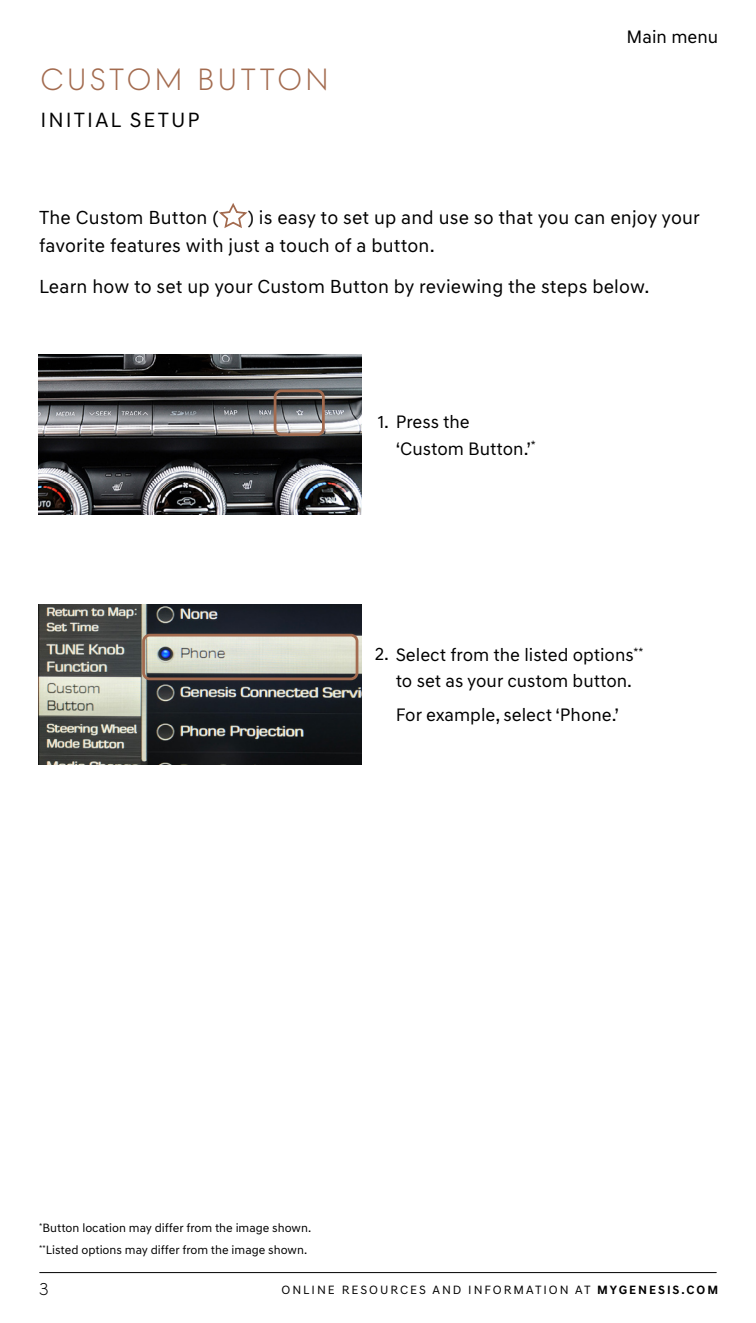
<style>
.page{position:relative;width:756px;height:1323px;background:#fff}
.page>*{position:absolute;margin:0;border:0;box-sizing:border-box;transform-origin:0 0}
.t1{font:300 31.5px "Genesis Sans Head";letter-spacing:.1em;color:#a36b4f}
.t2{font:21px "Hyundai Sans Text";letter-spacing:.1em;color:#000}
.t3{font:19.25px/28px "Hyundai Sans Text";letter-spacing:.01em;color:#000}
.t4{font:18.38px/34.1px "Genesis Sans Text";color:#000}
.t5{font:300 17.5px "Genesis Sans Head";color:#000}
.t6{font:12.25px/22.6px "Genesis Sans Text";color:#000}
.t7{font:12.25px "Genesis Sans Text";letter-spacing:.16em;color:#000}
.s1{font-weight:700}
</style>
<div class="page">
<hr style="left:40px;top:1272px;width:676px;height:1px;background:#000">
<img style="left:38px;top:355px;width:324px;height:159px">
<div style="left:274px;top:389px;width:51px;height:47px;border:3px solid #a36b4f;border-radius:6px"></div>
<img style="left:38px;top:604px;width:324px;height:160px">
<div style="left:142px;top:634px;width:216px;height:46px;border:3px solid #a36b4f;border-radius:6px"></div>
<svg style="left:219px;top:203px;width:29px;height:25px"></svg>
<h1 class="t1" style="left:40px;top:62px;width:290px">CUSTOM BUTTON</h1>
<p class="t2" style="left:40px;top:108px;width:161px">INITIAL SETUP</p>
<p class="t4" style="left:627px;top:19px;width:93px">Main menu</p>
<p class="t3" style="left:39px;top:204px;width:181px">The Custom Button (</p>
<p class="t3" style="left:39px;top:204px;width:662px;text-indent:209px">) is easy to set up and use so that you can enjoy your favorite features with just a touch of a button.</p>
<p class="t3" style="left:39px;top:273px;width:612px">Learn how to set up your Custom Button by reviewing the steps below.</p>
<p class="t4" style="left:378px;top:405px;width:94px">1. Press the</p>
<p class="t4" style="left:396px;top:431px;width:142px">‘Custom Button.’<sup>*</sup></p>
<p class="t4" style="left:375px;top:638px;width:270px">2. Select from the listed options<sup>**</sup></p>
<p class="t4" style="left:396px;top:664px;width:238px">to set as your custom button.<br>For example, select ‘Phone.’</p>
<p class="t6" style="left:39px;top:1216px;width:273px"><sup>*</sup>Button location may differ from the image shown. <sup>**</sup>Listed options may differ from the image shown.</p>
<p class="t5" style="left:39px;top:1279px;width:11px">3</p>
<p class="t7" style="left:282px;top:1282px;width:438px">ONLINE RESOURCES AND INFORMATION AT <span class="s1">MYGENESIS.COM</span></p>
</div>
